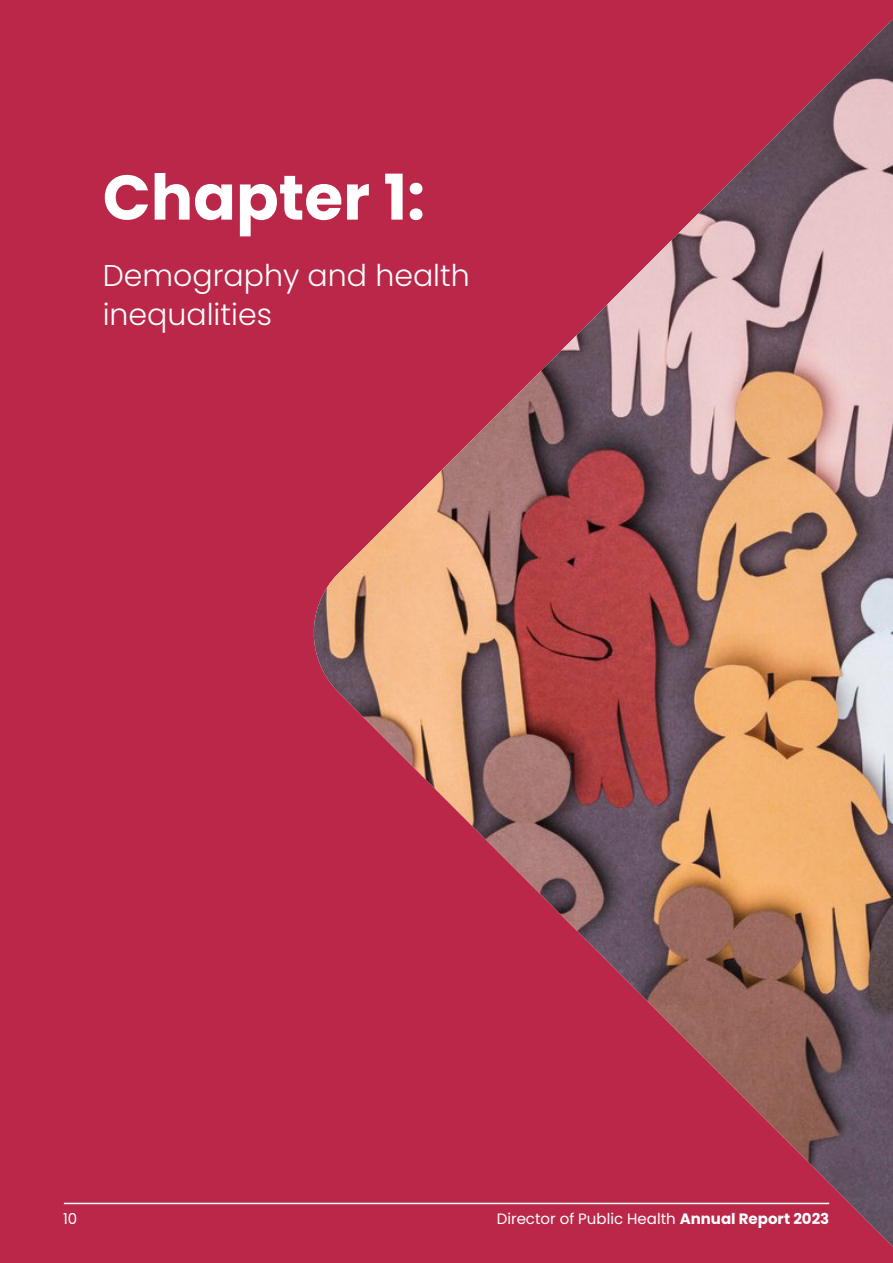
<style>
.page{position:relative;width:893px;height:1263px;background:#ba2749}
.page>*{position:absolute;margin:0;border:0;box-sizing:border-box;transform-origin:0 0}
.t1{font:700 63px "Poppins";color:#fff}
.t2{font:300 30px/39px "Poppins";color:#fff}
.t3{font:15px "Poppins";color:#fff}
.s1{font-weight:700}
</style>
<div class="page">
<hr style="left:64px;top:1203px;width:765px;height:1px;background:#fff">
<img style="left:312px;top:19px;width:581px;height:1228px">
<h1 class="t1" style="left:103px;top:161px;width:324px">Chapter 1:</h1>
<h1 class="t2" style="left:103px;top:256px;width:369px">Demography and health inequalities</h1>
<p class="t3" style="left:63px;top:1210px;width:16px">10</p>
<p class="t3" style="left:497px;top:1210px;width:334px">Director of Public Health <span class="s1">Annual Report 2023</span></p>
</div>
